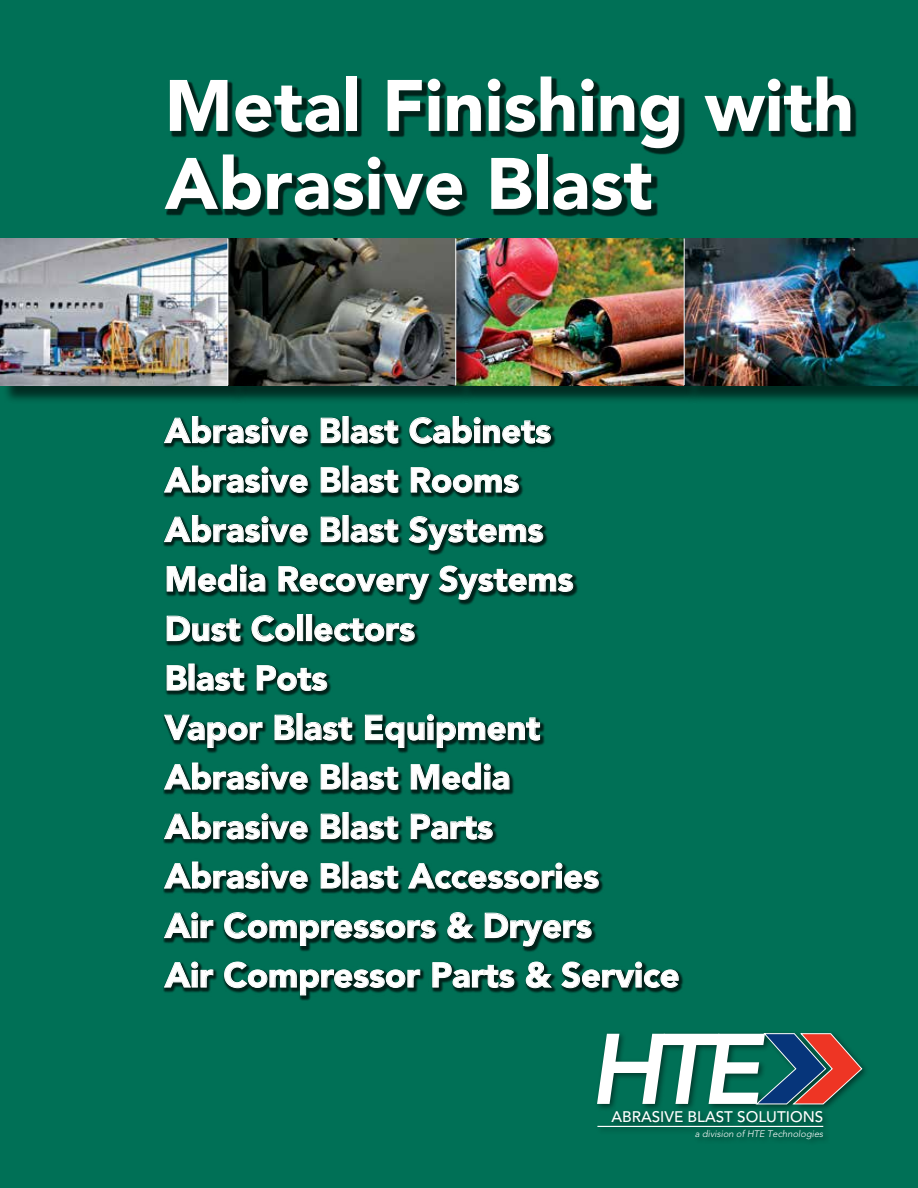
<style>
.page{position:relative;width:918px;height:1188px;background:#007056}
.page>*{position:absolute;margin:0;border:0;box-sizing:border-box;transform-origin:0 0}
.t1{font:900 72px/78px "Avenir LT Std";color:#fff}
.t2{font:900 34.5px/49.5px "Avenir LT Std";color:#fff}
.t3{font:500 15.3px "Avenir LT Std";color:#fff}
.t4{font:italic 300 9.3px "Avenir LT Std";color:#fff}
</style>
<div class="page">
<div style="left:163px;top:415px;width:521px;height:586px;background:#000;opacity:.7"></div>
<svg style="left:164px;top:416px;width:144px;height:28px"></svg>
<svg style="left:320px;top:417px;width:21px;height:26px"></svg>
<svg style="left:350px;top:420px;width:49px;height:24px"></svg>
<svg style="left:409px;top:416px;width:142px;height:28px"></svg>
<svg style="left:164px;top:465px;width:144px;height:28px"></svg>
<svg style="left:320px;top:467px;width:21px;height:26px"></svg>
<svg style="left:350px;top:470px;width:49px;height:23px"></svg>
<svg style="left:411px;top:467px;width:108px;height:26px"></svg>
<svg style="left:164px;top:515px;width:144px;height:28px"></svg>
<svg style="left:320px;top:516px;width:21px;height:26px"></svg>
<svg style="left:350px;top:519px;width:49px;height:24px"></svg>
<svg style="left:408px;top:516px;width:135px;height:35px"></svg>
<svg style="left:166px;top:564px;width:100px;height:28px"></svg>
<svg style="left:278px;top:566px;width:151px;height:34px"></svg>
<svg style="left:438px;top:565px;width:135px;height:35px"></svg>
<svg style="left:166px;top:615px;width:75px;height:27px"></svg>
<svg style="left:251px;top:615px;width:44px;height:27px"></svg>
<div style="left:297px;top:614px;width:6px;height:27px;border:1px solid #fff"></div>
<div style="left:306px;top:614px;width:6px;height:27px;border:1px solid #fff"></div>
<svg style="left:314px;top:618px;width:101px;height:24px"></svg>
<svg style="left:166px;top:665px;width:21px;height:26px"></svg>
<svg style="left:196px;top:668px;width:49px;height:23px"></svg>
<svg style="left:257px;top:665px;width:70px;height:26px"></svg>
<svg style="left:164px;top:714px;width:99px;height:34px"></svg>
<svg style="left:274px;top:714px;width:21px;height:26px"></svg>
<svg style="left:304px;top:717px;width:48px;height:24px"></svg>
<svg style="left:365px;top:714px;width:175px;height:34px"></svg>
<svg style="left:164px;top:762px;width:144px;height:28px"></svg>
<svg style="left:320px;top:764px;width:21px;height:26px"></svg>
<svg style="left:350px;top:767px;width:49px;height:23px"></svg>
<svg style="left:411px;top:762px;width:99px;height:28px"></svg>
<svg style="left:164px;top:812px;width:144px;height:28px"></svg>
<svg style="left:320px;top:813px;width:21px;height:26px"></svg>
<svg style="left:350px;top:816px;width:49px;height:24px"></svg>
<svg style="left:411px;top:813px;width:82px;height:27px"></svg>
<svg style="left:164px;top:861px;width:144px;height:28px"></svg>
<svg style="left:320px;top:863px;width:21px;height:26px"></svg>
<svg style="left:350px;top:866px;width:49px;height:23px"></svg>
<svg style="left:408px;top:862px;width:191px;height:27px"></svg>
<svg style="left:164px;top:912px;width:50px;height:27px"></svg>
<svg style="left:224px;top:912px;width:212px;height:34px"></svg>
<svg style="left:447px;top:912px;width:27px;height:27px"></svg>
<svg style="left:484px;top:912px;width:108px;height:35px"></svg>
<svg style="left:164px;top:961px;width:50px;height:27px"></svg>
<svg style="left:224px;top:961px;width:197px;height:35px"></svg>
<svg style="left:432px;top:962px;width:83px;height:26px"></svg>
<svg style="left:526px;top:961px;width:27px;height:27px"></svg>
<svg style="left:561px;top:961px;width:118px;height:27px"></svg>
<div style="left:166px;top:78px;width:690px;height:138px;background:#000;opacity:.7"></div>
<div style="left:458px;top:241px;width:245px;height:163px;background:#000;opacity:.6"></div>
<img style="left:456px;top:238px;width:228px;height:147px">
<div style="left:230px;top:241px;width:245px;height:163px;background:#000;opacity:.6"></div>
<img style="left:229px;top:238px;width:226px;height:147px">
<div style="left:686px;top:241px;width:232px;height:163px;background:#000;opacity:.6"></div>
<img style="left:685px;top:238px;width:233px;height:147px">
<div style="left:2px;top:241px;width:245px;height:163px;background:#000;opacity:.6"></div>
<img style="left:0;top:238px;width:228px;height:147px">
<hr style="left:684px;top:238px;width:1px;height:147px;background:#fff">
<hr style="left:455px;top:238px;width:1px;height:147px;background:#fff">
<hr style="left:228px;top:238px;width:1px;height:147px;background:#fff">
<div style="left:595px;top:1031px;width:275px;height:116px;background:#000;opacity:.5"></div>
<svg style="left:597px;top:1033px;width:266px;height:72px"></svg>
<hr style="left:597px;top:1126px;width:226px;height:1px;background:#fff">
<h1 class="t1" style="left:165px;top:67px;width:691px">Metal Finishing with<br>Abrasive Blast</h1>
<p class="t2" style="left:165px;top:406px;width:516px">Abrasive Blast Cabinets<br>Abrasive Blast Rooms<br>Abrasive Blast Systems<br>Media Recovery Systems<br>Dust Collectors<br>Blast Pots<br>Vapor Blast Equipment<br>Abrasive Blast Media<br>Abrasive Blast Parts<br>Abrasive Blast Accessories<br>Air Compressors &amp; Dryers<br>Air Compressor Parts &amp; Service</p>
<p class="t3" style="left:611px;top:1108px;width:213px">ABRASIVE BLAST SOLUTIONS</p>
<p class="t4" style="left:695px;top:1129px;width:130px">a division of HTE Technologies</p>
</div>
